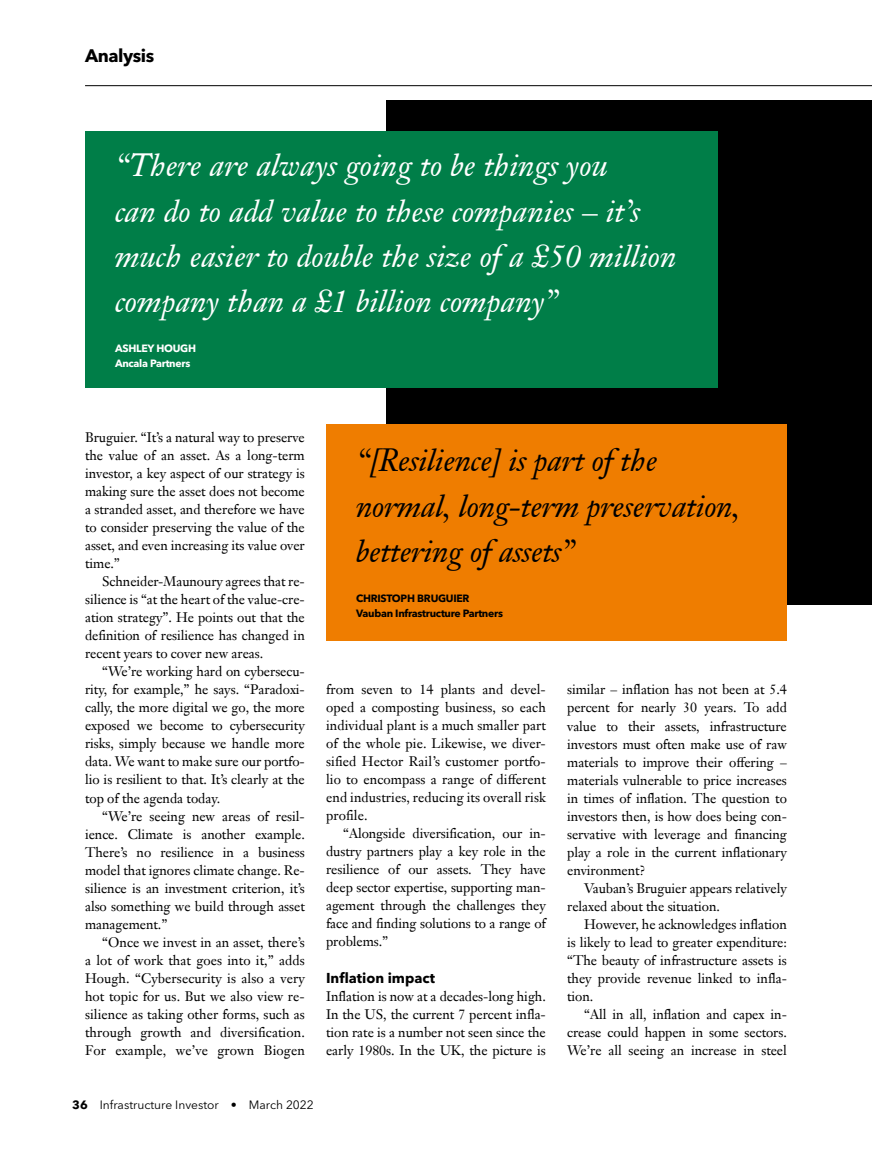
<style>
.page{position:relative;width:872px;height:1149px;background:#fff}
.page>*{position:absolute;margin:0;border:0;box-sizing:border-box;transform-origin:0 0}
.t1{font:italic 31.5px/45px "Janson Text LT Pro";color:#fff}
.t2{font:italic 31.5px/45px "Janson Text LT Pro";letter-spacing:-.01em;color:#000}
.t3{font:700 18px "Avenir Next LT Pro";letter-spacing:-.025em;color:#000}
.t4{font:700 14.25px "Avenir Next LT Pro";color:#000}
.t5{font:13.5px/18px "Janson Text LT Pro";letter-spacing:-.005em;color:#000;text-align:justify}
.t6{font:12px "Avenir Next LT Pro";color:#000}
.t7{font:700 10.5px/15px "Avenir Next LT Pro";letter-spacing:-.025em;color:#000}
.t8{font:700 10.5px/15px "Avenir Next LT Pro";letter-spacing:-.025em;color:#fff}
.s1{font-weight:700}
</style>
<div class="page">
<hr style="left:85px;top:85px;width:787px;height:1px;background:#000">
<div style="left:386px;top:100px;width:486px;height:504px;background:#000"></div>
<div style="left:85px;top:131px;width:632px;height:257px;background:#007e48"></div>
<div style="left:326px;top:424px;width:461px;height:216px;background:#ef7d00"></div>
<h2 class="t3" style="left:85px;top:45px;width:71px">Analysis</h2>
<h1 class="t1" style="left:115px;top:143px;width:563px">“There are always going to be things you<br>can do to add value to these companies – it’s much easier to double the size of a £50 million company than a £1 billion company”</h1>
<p class="t8" style="left:115px;top:341px;width:83px">ASHLEY HOUGH<br>Ancala Partners</p>
<p class="t5" style="left:85px;top:428px;width:221px">Bruguier. “It’s a natural way to preserve the value of an asset. As a long-term investor, a key aspect of our strategy is making sure the asset does not become a stranded asset, and therefore we have to consider preserving the value of the asset, and even increasing its value over time.”</p>
<p class="t5" style="left:85px;top:572px;width:221px;text-indent:17px">Schneider-Maunoury agrees that re&shy;silience is “at the heart of the value-cre&shy;ation strategy”. He points out that the definition of resilience has changed in recent years to cover new areas.</p>
<p class="t5" style="left:85px;top:662px;width:221px;text-indent:17px">“We’re working hard on cybersecu&shy;rity, for example,” he says. “Paradoxi&shy;cally, the more digital we go, the more exposed we become to cybersecurity risks, simply because we handle more data. We want to make sure our portfo&shy;lio is resilient to that. It’s clearly at the top of the agenda today.</p>
<p class="t5" style="left:85px;top:806px;width:221px;text-indent:17px">“We’re seeing new areas of resil&shy;ience. Climate is another example.<br>There’s no resilience in a business model that ignores climate change. Re&shy;silience is an investment criterion, it’s also something we build through asset management.”</p>
<p class="t5" style="left:85px;top:932px;width:221px;text-indent:17px">“Once we invest in an asset, there’s a lot of work that goes into it,” adds Hough. “Cybersecurity is also a very hot topic for us. But we also view re&shy;silience as taking other forms, such as through growth and diversification.<br>For example, we’ve grown Biogen</p>
<h1 class="t2" style="left:356px;top:438px;width:386px">“[Resilience] is part of the normal, long-term preservation, bettering of assets”</h1>
<p class="t7" style="left:356px;top:590px;width:148px">CHRISTOPH BRUGUIER<br>Vauban Infrastructure Partners</p>
<p class="t5" style="left:326px;top:680px;width:221px">from seven to 14 plants and devel&shy;oped a composting business, so each individual plant is a much smaller part of the whole pie. Likewise, we diver&shy;sified Hector Rail’s customer portfo&shy;lio to encompass a range of different end industries, reducing its overall risk profile.</p>
<p class="t5" style="left:326px;top:824px;width:221px;text-indent:17px">“Alongside diversification, our in&shy;dustry partners play a key role in the resilience of our assets. They have deep sector expertise, supporting man&shy;agement through the challenges they face and finding solutions to a range of problems.”</p>
<p class="t4" style="left:326px;top:968px;width:110px">Inflation impact</p>
<p class="t5" style="left:326px;top:986px;width:221px">Inflation is now at a decades-long high.<br>In the US, the current 7 percent infla&shy;tion rate is a number not seen since the early 1980s. In the UK, the picture is</p>
<p class="t5" style="left:567px;top:680px;width:221px">similar – inflation has not been at 5.4 percent for nearly 30 years. To add value to their assets, infrastructure investors must often make use of raw materials to improve their offering – materials vulnerable to price increases in times of inflation. The question to investors then, is how does being con&shy;servative with leverage and financing play a role in the current inflationary environment?</p>
<p class="t5" style="left:567px;top:878px;width:221px;text-indent:17px">Vauban’s Bruguier appears relatively relaxed about the situation.</p>
<p class="t5" style="left:567px;top:914px;width:221px;text-indent:17px">However, he acknowledges inflation is likely to lead to greater expenditure: “The beauty of infrastructure assets is they provide revenue linked to infla&shy;tion.</p>
<p class="t5" style="left:567px;top:1004px;width:221px;text-indent:17px">“All in all, inflation and capex in&shy;crease could happen in some sectors.<br>We’re all seeing an increase in steel</p>
<p class="t6" style="left:72px;top:1097px;width:243px"><span class="s1">36</span> Infrastructure Investor • March 2022</p>
</div>
